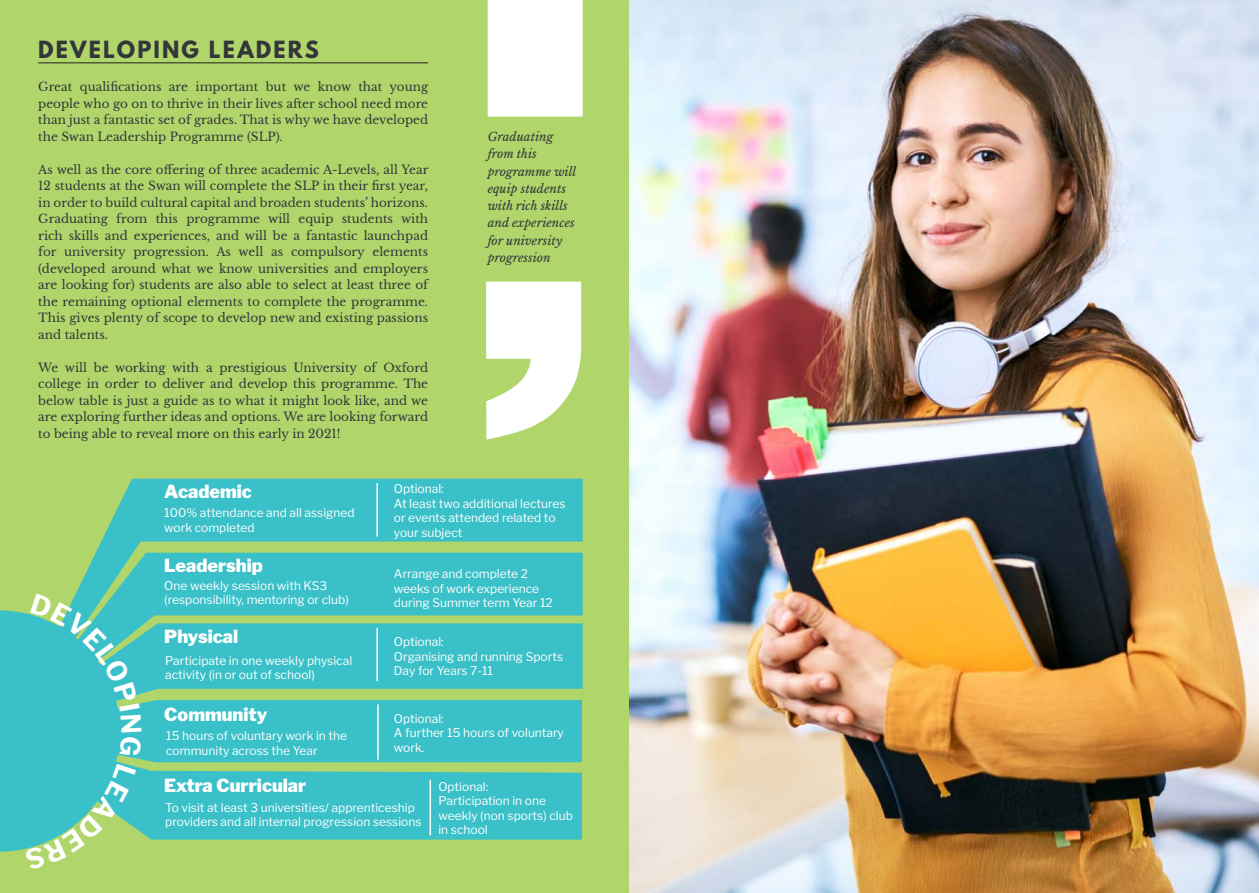
<style>
.page{position:relative;width:1259px;height:893px;background:#fff}
.page>*{position:absolute;margin:0;border:0;box-sizing:border-box;transform-origin:0 0}
.t1{font:700 21px "League Spartan";letter-spacing:.1em;color:#333739}
.t2{font:900 18px "Libre Franklin";color:#fff}
.t3{font:12px/16.5px "Libre Baskerville";color:#333739;text-align:justify}
.t4{font:12px/14.4px "Libre Franklin";color:#fff}
.t5{font:italic 12px/17.2px "Libre Baskerville";color:#333739}
</style>
<div class="page">
<div style="left:0;top:0;width:630px;height:893px;background:#b0d56b"></div>
<div style="left:488px;top:0;width:95px;height:117px;background:#fff"></div>
<svg style="left:486px;top:281px;width:96px;height:159px"></svg>
<hr style="left:38px;top:62px;width:390px;height:1px;background:#231f20">
<img style="left:629px;top:0;width:630px;height:893px">
<svg style="left:95px;top:479px;width:488px;height:74px;fill:#3ac0c8"></svg>
<div style="left:75px;top:553px;width:508px;height:63px;background:#3ac0c8"></div>
<hr style="left:376px;top:483px;width:2px;height:53px;background:#fff">
<svg style="left:0;top:594px;width:582px;height:258px;background:#4dc3b9"></svg>
<h1 class="t1" style="left:38px;top:33px;width:282px">DEVELOPING LEADERS</h1>
<p class="t3" style="left:38px;top:79px;width:391px">Great qualifications are important but we know that young people who go on to thrive in their lives after school need more than just a fantastic set of grades. That is why we have developed the Swan Leadership Programme (SLP).</p>
<p class="t3" style="left:38px;top:161px;width:392px">As well as the core offering of three academic A-Levels, all Year 12 students at the Swan will complete the SLP in their first year, in order to build cultural capital and broaden students’ horizons.<br>Graduating from this programme will equip students with rich skills and experiences, and will be a fantastic launchpad for university progression. As well as compulsory elements (developed around what we know universities and employers are looking for) students are also able to select at least three of the remaining optional elements to complete the programme.<br>This gives plenty of scope to develop new and existing passions and talents.</p>
<p class="t3" style="left:38px;top:359px;width:391px">We will be working with a prestigious University of Oxford college in order to deliver and develop this programme. The below table is just a guide as to what it might look like, and we are exploring further ideas and options. We are looking forward to being able to reveal more on this early in 2021!</p>
<p class="t5" style="left:488px;top:128px;width:90px">Graduating from this programme will equip students with rich skills and experiences for university progression</p>
<h2 class="t2" style="left:164px;top:477px;width:89px">Academic</h2>
<p class="t4" style="left:164px;top:504px;width:192px">100% attendance and all assigned work completed</p>
<p class="t4" style="left:394px;top:481px;width:173px">Optional:<br>At least two additional lectures or events attended related to your subject</p>
<h2 class="t2" style="left:164px;top:551px;width:100px">Leadership</h2>
<p class="t4" style="left:164px;top:577px;width:186px">One weekly session with KS3 (responsibility, mentoring or club)</p>
<p class="t4" style="left:394px;top:566px;width:160px">Arrange and complete 2 weeks of work experience during Summer term Year 12</p>
<h2 class="t2" style="left:164px;top:621px;width:75px">Physical</h2>
<p class="t4" style="left:165px;top:652px;width:188px">Participate in one weekly physical activity (in or out of school)</p>
<p class="t4" style="left:394px;top:633px;width:171px">Optional:<br>Organising and running Sports<br>Day for Years 7-11</p>
<h2 class="t2" style="left:164px;top:700px;width:105px">Community</h2>
<p class="t4" style="left:394px;top:710px;width:171px">Optional:<br>A further 15 hours of voluntary work.</p>
<p class="t4" style="left:166px;top:728px;width:182px">15 hours of voluntary work in the community across the Year</p>
<h2 class="t2" style="left:164px;top:771px;width:144px">Extra Curricular</h2>
<p class="t4" style="left:165px;top:799px;width:258px">To visit at least 3 universities/ apprenticeship providers and all internal progression sessions</p>
<p class="t4" style="left:438px;top:778px;width:136px">Optional:<br>Participation in one weekly (non sports) club in school</p>
</div>
